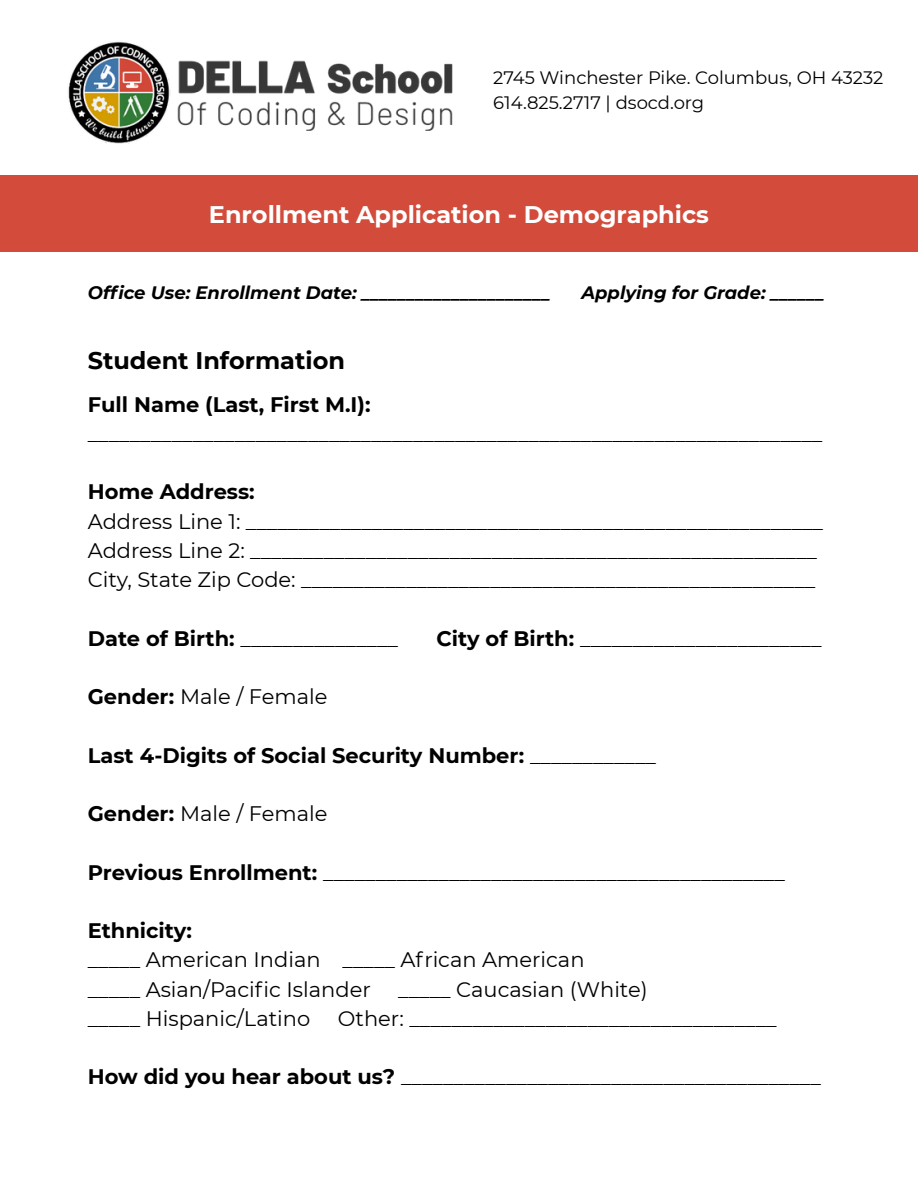
<style>
.page{position:relative;width:918px;height:1188px;background:#fff}
.page>*{position:absolute;margin:0;border:0;box-sizing:border-box;transform-origin:0 0}
.t1{font:700 24px "Montserrat";color:#fff}
.t2{font:700 24px "Montserrat";color:#000}
.t3{font:21px/29.2px "Montserrat";color:#000}
.t4{font:700 21px "Montserrat";color:#000}
.t5{font:italic 700 18px "Montserrat";color:#000}
.t6{font:18px "Montserrat";color:#000}
.s1{font-weight:700}
.s2{font-weight:400}
</style>
<div class="page">
<img style="left:68px;top:41px;width:385px;height:103px">
<div style="left:0;top:176px;width:918px;height:76px;background:#d24b3b"></div>
<p class="t6" style="left:493px;top:67px;width:392px">2745 Winchester Pike. Columbus, OH 43232</p>
<p class="t6" style="left:493px;top:91px;width:213px">614.825.2717 | dsocd.org</p>
<p class="t1" style="left:209px;top:199px;width:502px">Enrollment Application - Demographics</p>
<h2 class="t5" style="left:88px;top:281px;width:465px">Office Use: Enrollment Date: _____________________</h2>
<h2 class="t5" style="left:581px;top:281px;width:245px">Applying for Grade: ______</h2>
<h1 class="t2" style="left:88px;top:345px;width:259px">Student Information</h1>
<h3 class="t3" style="left:88px;top:389px;width:736px"><span class="s1">Full Name (Last, First M.I): </span>______________________________________________________________________</h3>
<h1 class="t3" style="left:88px;top:477px;width:737px"><span class="s1">Home Address:<br></span>Address Line 1: _______________________________________________________ Address Line 2: ______________________________________________________ City, State Zip Code: _________________________________________________</h1>
<h2 class="t3" style="left:88px;top:623px;width:312px"><span class="s1">Date of Birth:</span> _______________</h2>
<h2 class="t3" style="left:437px;top:623px;width:387px"><span class="s1">City of Birth:</span> _______________________</h2>
<h2 class="t3" style="left:88px;top:682px;width:241px"><span class="s1">Gender:</span> Male / Female</h2>
<h2 class="t4" style="left:88px;top:742px;width:570px">Last 4-Digits of Social Security Number: <span class="s2">____________</span></h2>
<h2 class="t3" style="left:88px;top:799px;width:241px"><span class="s1">Gender:</span> Male / Female</h2>
<h2 class="t3" style="left:88px;top:857px;width:699px"><span class="s1">Previous Enrollment:</span> ____________________________________________</h2>
<h2 class="t3" style="left:88px;top:916px;width:498px"><span class="s1">Ethnicity:<br></span>_____ American Indian _____ African American _____ Asian/Pacific Islander</h2>
<h2 class="t3" style="left:398px;top:974px;width:251px">_____ Caucasian (White)</h2>
<h2 class="t3" style="left:88px;top:1004px;width:224px">_____ Hispanic/Latino</h2>
<h2 class="t3" style="left:338px;top:1004px;width:440px">Other: ___________________________________</h2>
<h2 class="t3" style="left:88px;top:1062px;width:735px"><span class="s1">How did you hear about us?</span> ________________________________________</h2>
</div>
